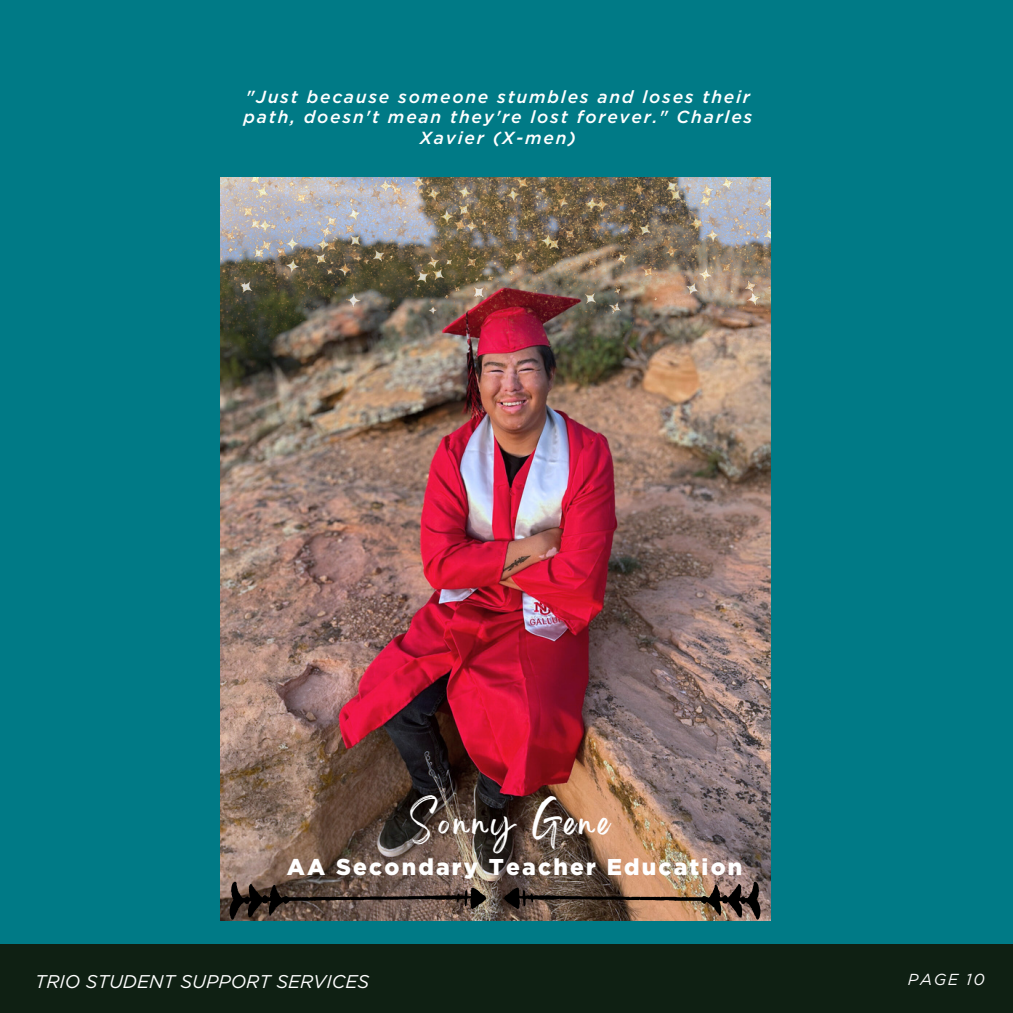
<style>
.page{position:relative;width:1013px;height:1013px;background:#fff}
.page>*{position:absolute;margin:0;border:0;box-sizing:border-box;transform-origin:0 0}
.t1{font:31.25px "Brightwall";letter-spacing:.095em;color:#fff}
.t2{font:900 22.88px "Gotham";letter-spacing:.095em;color:#fff}
.t3{font:italic 18.38px "Gotham";color:#fff}
.t4{font:italic 500 17.5px/20.6px "Gotham";letter-spacing:.1em;color:#fff;text-align:center}
.t5{font:italic 15.88px "Gotham";letter-spacing:.1em;color:#fafafa}
</style>
<div class="page">
<div style="left:0;top:0;width:1012px;height:952px;background:#007a86"></div>
<div style="left:0;top:944px;width:1012px;height:68px;background:#0f2013"></div>
<img style="left:220px;top:397px;width:550px;height:523px">
<img style="left:220px;top:177px;width:550px;height:220px">
<svg style="left:230px;top:881px;width:256px;height:38px;background:#5b4941"></svg>
<img style="left:504px;top:881px;width:256px;height:38px">
<p class="t4" style="left:243px;top:86px;width:510px">"Just because someone stumbles and loses their path, doesn't mean they're lost forever." Charles<br>Xavier (X-men)</p>
<h1 class="t1" style="left:410px;top:810px;width:201px">Sonny Gene</h1>
<h2 class="t2" style="left:287px;top:853px;width:457px">AA Secondary Teacher Education</h2>
<p class="t3" style="left:35px;top:970px;width:335px">TRIO STUDENT SUPPORT SERVICES</p>
<p class="t5" style="left:907px;top:969px;width:78px">PAGE 10</p>
</div>
